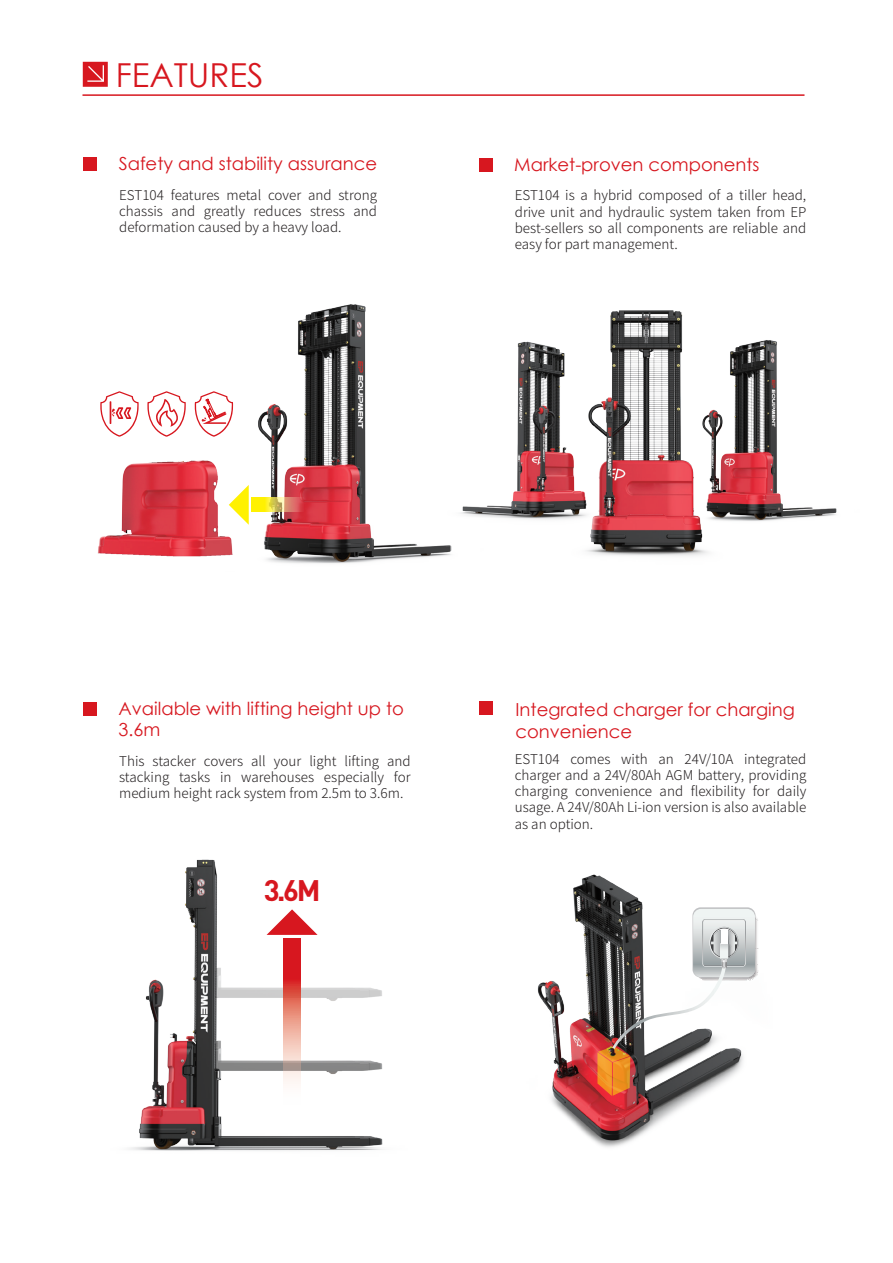
<style>
.page{position:relative;width:893px;height:1263px;background:#fff}
.page>*{position:absolute;margin:0;border:0;box-sizing:border-box;transform-origin:0 0}
.t1{font:33px "Century Gothic";color:#d7171f}
.t2{font:700 29.4px "DIN";color:#d7171f}
.t3{font:18px/21.6px "Century Gothic";color:#d7171f}
.t4{font:300 13.5px/16.2px "Source Han Sans CN";color:#231f20;text-align:justify}
</style>
<div class="page">
<div style="left:479px;top:158px;width:14px;height:14px;background:#d7171f"></div>
<div style="left:83px;top:702px;width:14px;height:13px;background:#d7171f"></div>
<div style="left:479px;top:701px;width:14px;height:14px;background:#d7171f"></div>
<div style="left:83px;top:157px;width:14px;height:14px;background:#d7171f"></div>
<hr style="left:82px;top:94px;width:722px;height:2px;background:#d7171f">
<svg style="left:83px;top:62px;width:25px;height:25px"></svg>
<img style="left:752px;top:340px;width:85px;height:181px">
<img style="left:258px;top:304px;width:194px;height:260px">
<img style="left:130px;top:859px;width:253px;height:292px">
<img style="left:159px;top:1026px;width:224px;height:67px">
<img style="left:159px;top:953px;width:224px;height:67px">
<svg style="left:283px;top:938px;width:18px;height:167px"></svg>
<svg style="left:267px;top:909px;width:51px;height:26px"></svg>
<svg style="left:278px;top:498px;width:26px;height:14px"></svg>
<img style="left:586px;top:310px;width:166px;height:246px">
<img style="left:433px;top:329px;width:191px;height:199px">
<img style="left:537px;top:874px;width:222px;height:273px">
<div style="left:692px;top:907px;width:63px;height:70px;background:#c0c1c3;border-radius:8px"></div>
<svg style="left:597px;top:909px;width:161px;height:187px"></svg>
<img style="left:98px;top:440px;width:180px;height:124px">
<svg style="left:100px;top:391px;width:134px;height:46px"></svg>
<h1 class="t1" style="left:116px;top:52px;width:149px">FEATURES</h1>
<h3 class="t3" style="left:119px;top:153px;width:260px">Safety and stability assurance</h3>
<p class="t4" style="left:119px;top:187px;width:259px">EST104 features metal cover and strong chassis and greatly reduces stress and deformation caused by a heavy load.</p>
<h3 class="t3" style="left:514px;top:153px;width:247px">Market-proven components</h3>
<p class="t4" style="left:515px;top:188px;width:293px">EST104 is a hybrid composed of a tiller head, drive unit and hydraulic system taken from EP best-sellers so all components are reliable and easy for part management.</p>
<h3 class="t3" style="left:119px;top:697px;width:287px">Available with lifting height up to<br>3.6m</h3>
<p class="t4" style="left:119px;top:753px;width:293px">This stacker covers all your light lifting and stacking tasks in warehouses especially for medium height rack system from 2.5m to 3.6m.</p>
<h2 class="t2" style="left:264px;top:871px;width:59px">3.6M</h2>
<h3 class="t3" style="left:515px;top:698px;width:281px">Integrated charger for charging convenience</h3>
<p class="t4" style="left:515px;top:751px;width:293px">EST104 comes with an 24V/10A integrated charger and a 24V/80Ah AGM battery, providing charging convenience and flexibility for daily usage. A 24V/80Ah Li-ion version is also available as an option.</p>
</div>
